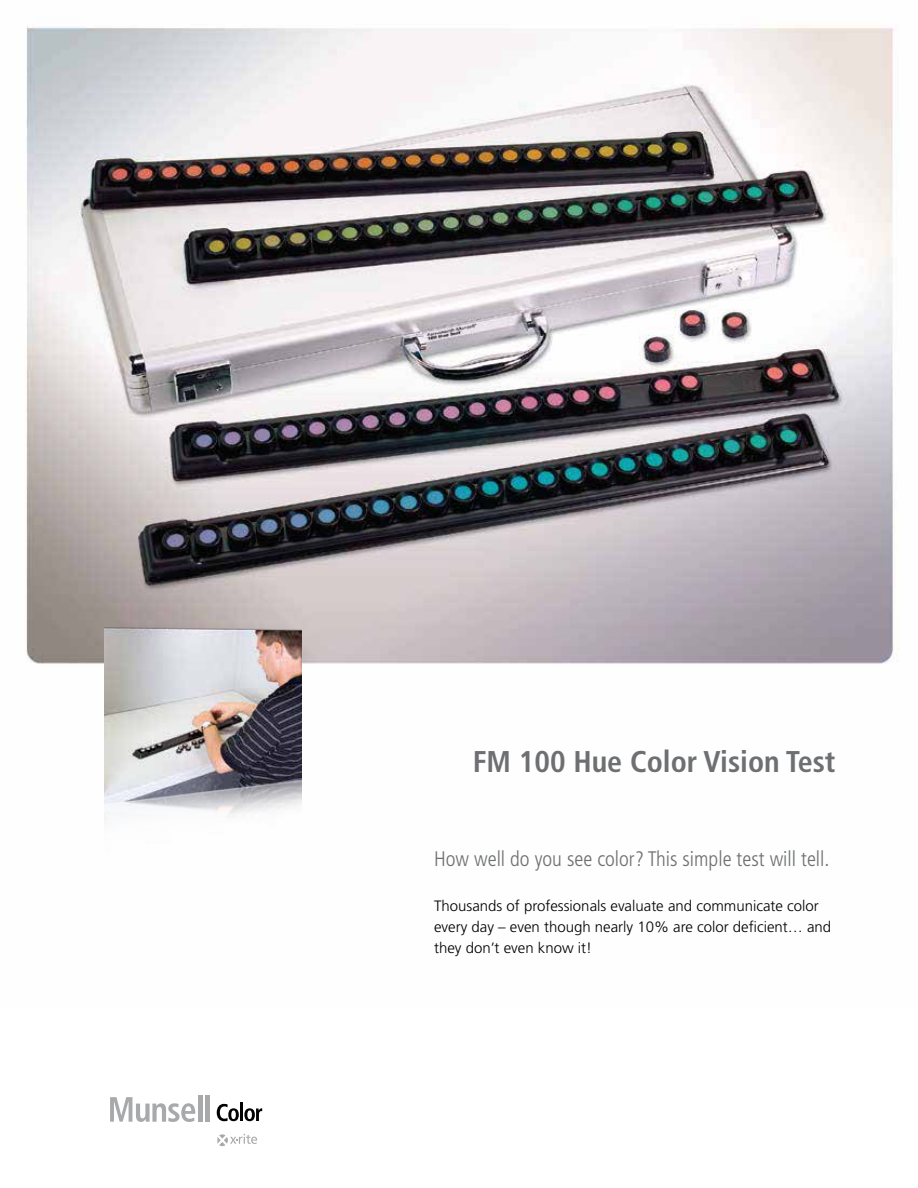
<style>
.page{position:relative;width:918px;height:1188px;background:#fff}
.page>*{position:absolute;margin:0;border:0;box-sizing:border-box;transform-origin:0 0}
.t1{font:700 condensed 30px "Frutiger";color:#6d6f71}
.t2{font:300 condensed 21px "Frutiger";color:#6d6f71}
.t3{font:300 15px/21px "Frutiger";color:#000}
</style>
<div class="page">
<img style="left:26px;top:25px;width:872px;height:639px">
<svg style="left:110px;top:1097px;width:85px;height:25px"></svg>
<hr style="left:198px;top:1095px;width:4px;height:27px;background:#a7a9ab">
<hr style="left:206px;top:1095px;width:4px;height:27px;background:#a7a9ab">
<svg style="left:217px;top:1134px;width:40px;height:12px"></svg>
<hr style="left:240px;top:1103px;width:3px;height:18px;background:#010101">
<svg style="left:217px;top:1104px;width:45px;height:17px"></svg>
<img style="left:104px;top:621px;width:198px;height:200px">
<h1 class="t1" style="left:473px;top:744px;width:364px">FM 100 Hue Color Vision Test</h1>
<h2 class="t2" style="left:434px;top:847px;width:397px">How well do you see color? This simple test will tell.</h2>
<p class="t3" style="left:434px;top:896px;width:399px">Thousands of professionals evaluate and communicate color every day – even though nearly 10% are color deficient… and they don’t even know it!</p>
</div>
